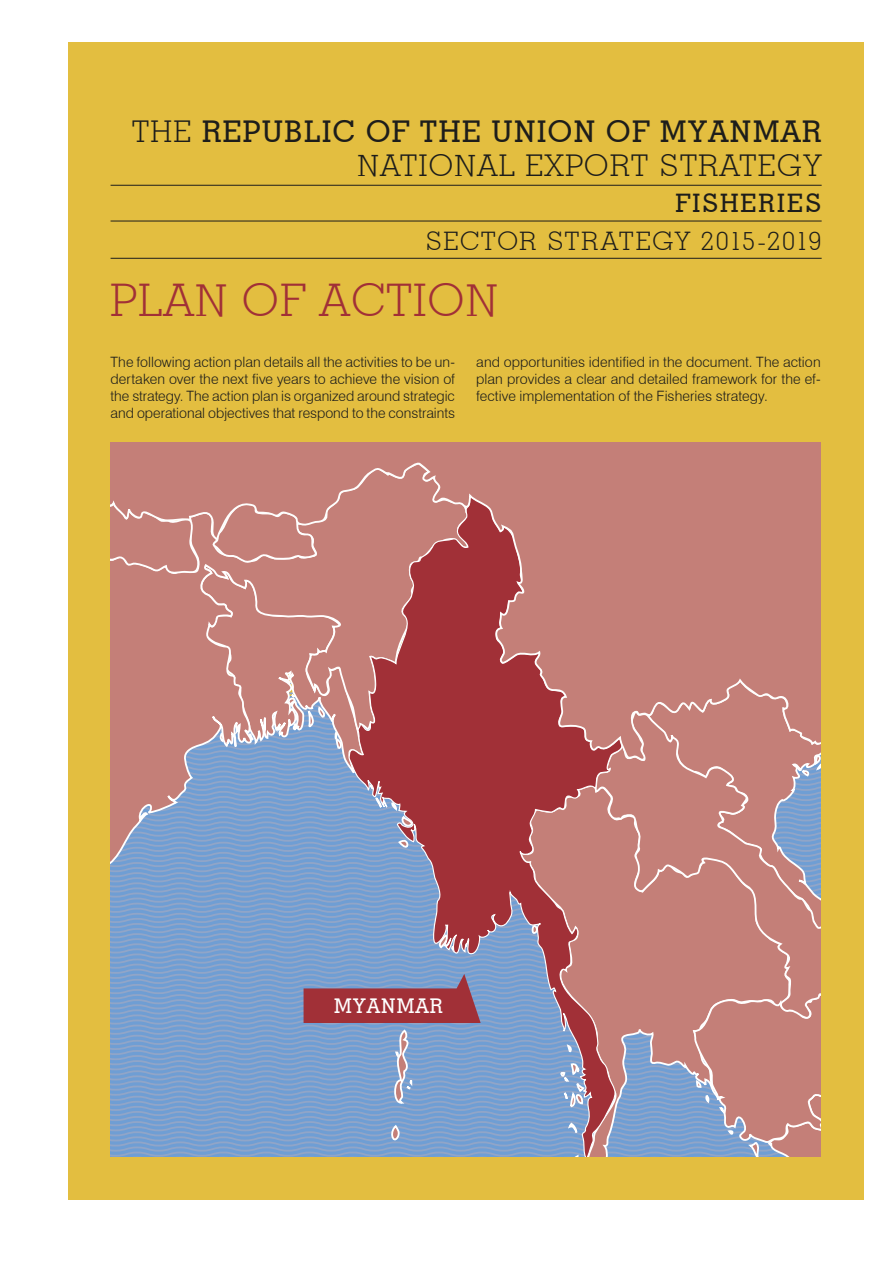
<style>
.page{position:relative;width:893px;height:1263px;background:#fff}
.page>*{position:absolute;margin:0;border:0;box-sizing:border-box;transform-origin:0 0}
.Capitulo{font:300 45px "Geometric Slab 703 BT";letter-spacing:.035em;color:#a13037}
.t1{font:500 30px/34.5px "Geometric Slab 703 BT";letter-spacing:.05em;color:#1d1d1b;text-align:right}
.t2{font:300 25.5px "Geometric Slab 703 BT";letter-spacing:.065em;color:#1d1d1b}
.t3{font:500 25.5px "Geometric Slab 703 BT";letter-spacing:.08em;color:#1d1d1b}
.t4{font:500 20.25px "Geometric Slab 703 BT";letter-spacing:.05em;color:#fff}
.Body_text{font:300 14.25px/17.1px "Swiss 721 BT";color:#1d1d1b;text-align:justify}
.s1{font-weight:300}
</style>
<div class="page">
<div style="left:68px;top:43px;width:795px;height:1156px;background:#e3be40"></div>
<svg style="left:111px;top:442px;width:710px;height:715px;background:#aa838f"></svg>
<hr style="left:111px;top:185px;width:711px;height:1px;background:#1d1d1b">
<hr style="left:111px;top:221px;width:711px;height:1px;background:#1d1d1b">
<hr style="left:111px;top:258px;width:711px;height:1px;background:#1d1d1b">
<h2 class="t1" style="left:132px;top:114px;width:691px"><span class="s1">THE</span> REPUBLIC OF THE UNION OF MYANMAR<br><span class="s1">NATIONAL EXPORT STRATEGY</span></h2>
<h3 class="t3" style="left:675px;top:188px;width:148px">FISHERIES</h3>
<h3 class="t2" style="left:425px;top:225px;width:398px">SECTOR STRATEGY 2015-2019</h3>
<p class="Capitulo" style="left:111px;top:272px;width:389px">PLAN OF ACTION</p>
<p class="Body_text" style="left:111px;top:353px;width:346px">The following action plan details all the activities to be un&shy;dertaken over the next five years to achieve the vision of the strategy. The action plan is organized around strategic and operational objectives that respond to the constraints</p>
<p class="Body_text" style="left:476px;top:353px;width:346px">and opportunities identified in the document. The action plan provides a clear and detailed framework for the ef&shy;fective implementation of the Fisheries strategy.</p>
<p class="t4" style="left:334px;top:994px;width:110px">MYANMAR</p>
</div>
